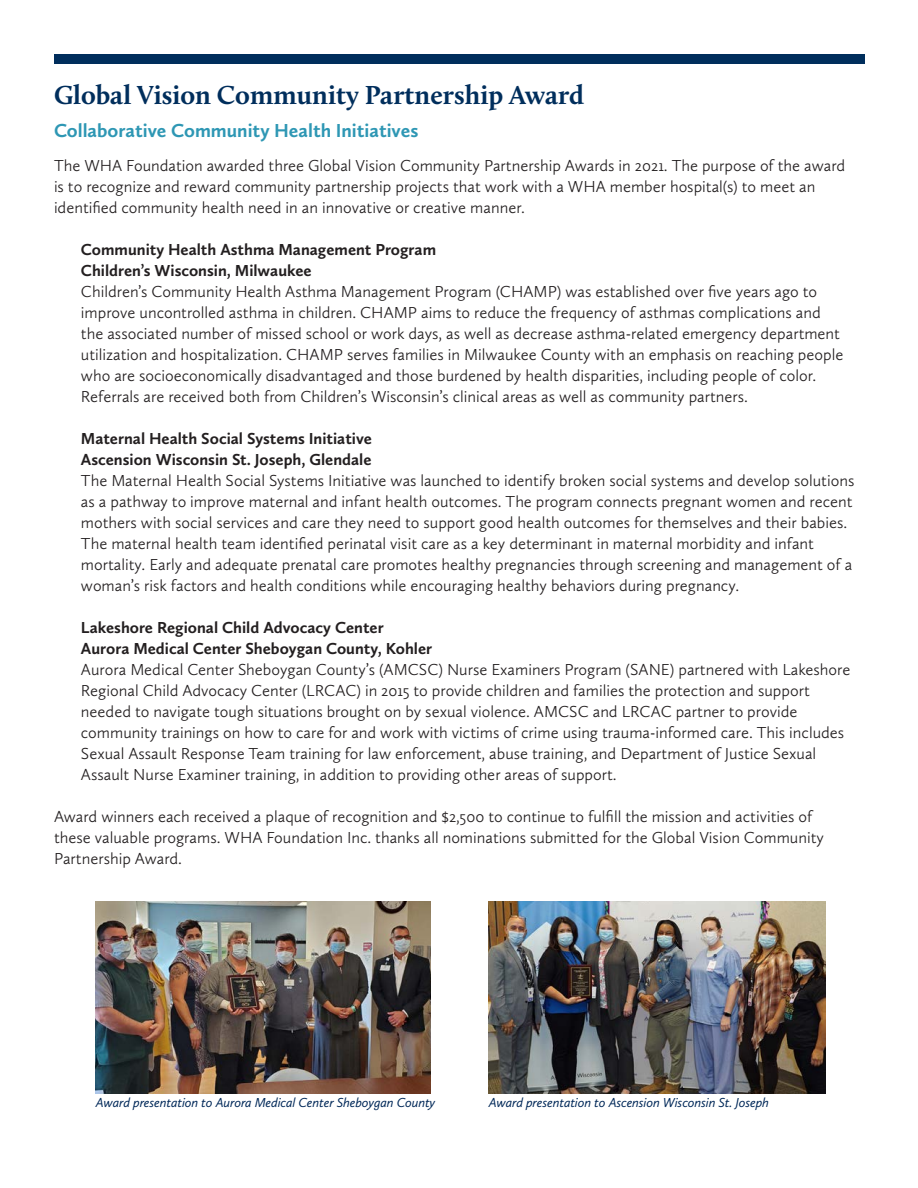
<style>
.page{position:relative;width:918px;height:1188px;background:#fff}
.page>*{position:absolute;margin:0;border:0;box-sizing:border-box;transform-origin:0 0}
.Heading{font:700 27px "Calluna";color:#002e5c}
.Heading-2{font:700 19.5px "Calluna Sans";color:#2e97b4}
.Body_Text{font:300 16.5px/21px "Calluna Sans";color:#231f20}
.Body_Text-2{font:700 16.5px "Calluna Sans";color:#231f20}
.Body_Text-3{font:italic 13.5px "Calluna Sans";letter-spacing:-.01em;color:#002858}
</style>
<div class="page">
<div style="left:54px;top:54px;width:810px;height:9px;background:#002e5c"></div>
<img style="left:96px;top:901px;width:335px;height:193px">
<img style="left:489px;top:901px;width:337px;height:193px">
<p class="Heading" style="left:54px;top:78px;width:532px">Global Vision Community Partnership Award</p>
<p class="Heading-2" style="left:54px;top:118px;width:366px">Collaborative Community Health Initiatives</p>
<p class="Body_Text" style="left:54px;top:155px;width:793px">The WHA Foundation awarded three Global Vision Community Partnership Awards in 2021. The purpose of the award is to recognize and reward community partnership projects that work with a WHA member hospital(s) to meet an identified community health need in an innovative or creative manner.</p>
<p class="Body_Text-2" style="left:81px;top:239px;width:357px">Community Health Asthma Management Program</p>
<p class="Body_Text-2" style="left:81px;top:260px;width:232px">Children’s Wisconsin, Milwaukee</p>
<p class="Body_Text" style="left:81px;top:281px;width:764px">Children’s Community Health Asthma Management Program (CHAMP) was established over five years ago to improve uncontrolled asthma in children. CHAMP aims to reduce the frequency of asthmas complications and the associated number of missed school or work days, as well as decrease asthma-related emergency department utilization and hospitalization. CHAMP serves families in Milwaukee County with an emphasis on reaching people who are socioeconomically disadvantaged and those burdened by health disparities, including people of color.<br>Referrals are received both from Children’s Wisconsin’s clinical areas as well as community partners.</p>
<p class="Body_Text-2" style="left:81px;top:428px;width:292px">Maternal Health Social Systems Initiative</p>
<p class="Body_Text-2" style="left:81px;top:449px;width:292px">Ascension Wisconsin St. Joseph, Glendale</p>
<p class="Body_Text" style="left:81px;top:470px;width:775px">The Maternal Health Social Systems Initiative was launched to identify broken social systems and develop solutions as a pathway to improve maternal and infant health outcomes. The program connects pregnant women and recent mothers with social services and care they need to support good health outcomes for themselves and their babies.<br>The maternal health team identified perinatal visit care as a key determinant in maternal morbidity and infant mortality. Early and adequate prenatal care promotes healthy pregnancies through screening and management of a woman’s risk factors and health conditions while encouraging healthy behaviors during pregnancy.</p>
<p class="Body_Text-2" style="left:81px;top:617px;width:304px">Lakeshore Regional Child Advocacy Center</p>
<p class="Body_Text-2" style="left:81px;top:638px;width:353px">Aurora Medical Center Sheboygan County, Kohler</p>
<p class="Body_Text" style="left:81px;top:659px;width:771px">Aurora Medical Center Sheboygan County’s (AMCSC) Nurse Examiners Program (SANE) partnered with Lakeshore Regional Child Advocacy Center (LRCAC) in 2015 to provide children and families the protection and support needed to navigate tough situations brought on by sexual violence. AMCSC and LRCAC partner to provide community trainings on how to care for and work with victims of crime using trauma-informed care. This includes Sexual Assault Response Team training for law enforcement, abuse training, and Department of Justice Sexual Assault Nurse Examiner training, in addition to providing other areas of support.</p>
<p class="Body_Text" style="left:54px;top:806px;width:771px">Award winners each received a plaque of recognition and $2,500 to continue to fulfill the mission and activities of these valuable programs. WHA Foundation Inc. thanks all nominations submitted for the Global Vision Community<br>Partnership Award.</p>
<p class="Body_Text-3" style="left:96px;top:1094px;width:341px">Award presentation to Aurora Medical Center Sheboygan County</p>
<p class="Body_Text-3" style="left:489px;top:1094px;width:282px">Award presentation to Ascension Wisconsin St. Joseph</p>
</div>
